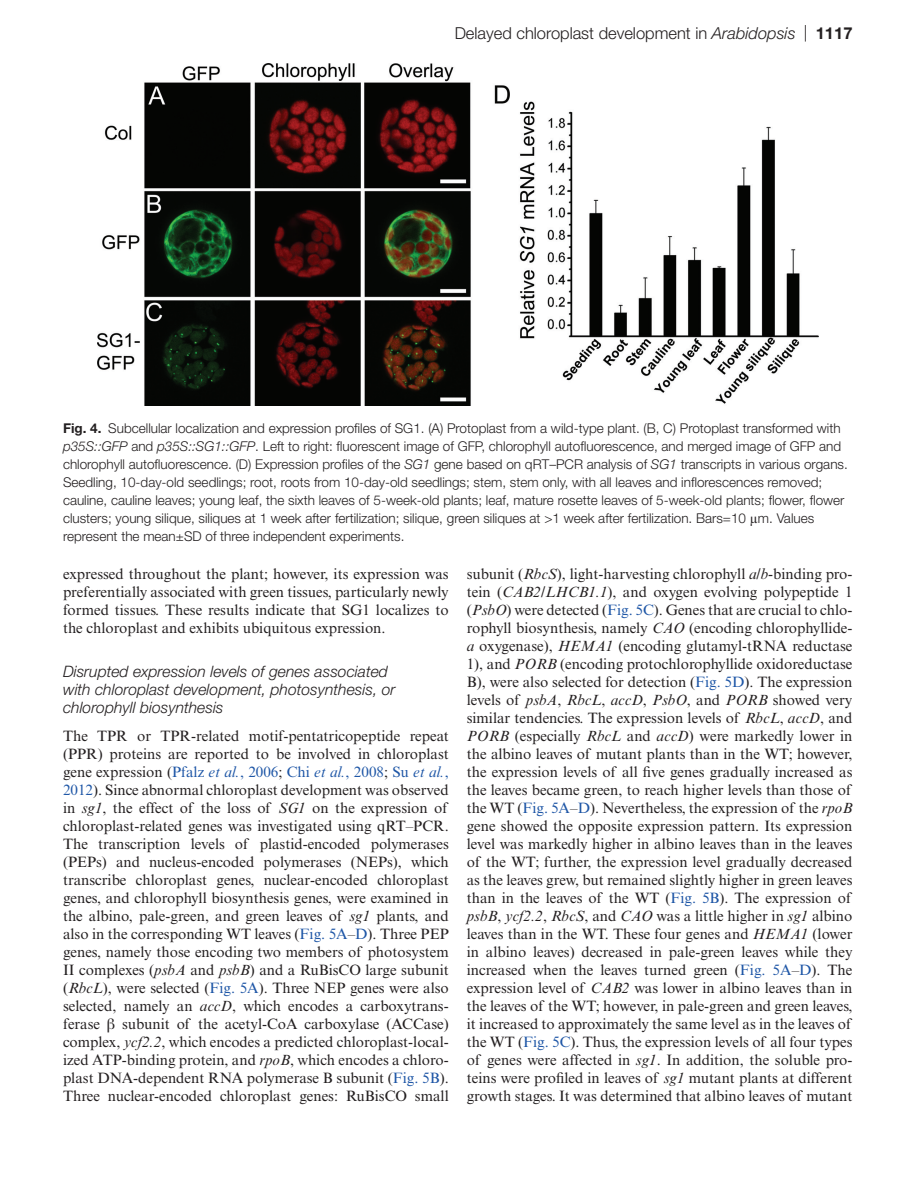
<style>
.page{position:relative;width:919px;height:1187px;background:#fff}
.page>*{position:absolute;margin:0;border:0;box-sizing:border-box;transform-origin:0 0}
.t1{font:300 16.5px "Helvetica Neue LT Std";color:#231f20}
.t2{font:italic 300 15.75px/18px "Helvetica Neue LT Std";color:#231f20}
.t3{font:15px/18px "Times New Roman MT Std";color:#231f20;text-align:justify}
.t4{font:300 13.5px/18px "Helvetica Neue LT Std";color:#231f20}
.s1{font-style:italic}
.s2{font-weight:700}
.s3{font-family:"Gandhari Unicode";font-weight:400}
.s4{color:#1e56a6}
.s5{font-style:italic;color:#1e56a6}
.s6{font-family:"Gandhari Unicode"}
</style>
<div class="page">
<img style="left:98px;top:63px;width:720px;height:343px">
<p class="t1" style="left:454px;top:23px;width:399px">Delayed chloroplast development in <span class="s1">Arabidopsis</span> | <span class="s2">1117</span></p>
<p class="t4" style="left:63px;top:419px;width:786px"><span class="s2">Fig. 4.</span> Subcellular localization and expression profiles of SG1. (A) Protoplast from a wild-type plant. (B, C) Protoplast transformed with <span class="s1">p35S::GFP</span> and <span class="s1">p35S::SG1::GFP</span>. Left to right: fluorescent image of GFP, chlorophyll autofluorescence, and merged image of GFP and chlorophyll autofluorescence. (D) Expression profiles of the <span class="s1">SG1</span> gene based on qRT–PCR analysis of <span class="s1">SG1</span> transcripts in various organs.<br>Seedling, 10-day-old seedlings; root, roots from 10-day-old seedlings; stem, stem only, with all leaves and inflorescences removed; cauline, cauline leaves; young leaf, the sixth leaves of 5-week-old plants; leaf, mature rosette leaves of 5-week-old plants; flower, flower clusters; young silique, siliques at 1 week after fertilization; silique, green siliques at &gt;1 week after fertilization. Bars=10 <span class="s3">μ</span>m. Values represent the mean±SD of three independent experiments.</p>
<p class="t3" style="left:63px;top:565px;width:387px">expressed throughout the plant; however, its expression was preferentially associated with green tissues, particularly newly formed tissues. These results indicate that SG1 localizes to the chloroplast and exhibits ubiquitous expression.</p>
<p class="t2" style="left:63px;top:661px;width:334px">Disrupted expression levels of genes associated with chloroplast development, photosynthesis, or chlorophyll biosynthesis</p>
<p class="t3" style="left:63px;top:727px;width:387px">The TPR or TPR-related motif-pentatricopeptide repeat (PPR) proteins are reported to be involved in chloroplast gene expression (<span class="s4">Pfalz</span> <span class="s5">et al.</span><span class="s4">, 2006</span>; <span class="s4">Chi</span> <span class="s5">et al.</span><span class="s4">, 2008</span>; <span class="s4">Su</span> <span class="s5">et al.</span><span class="s4">, 2012</span>). Since abnormal chloroplast development was observed in <span class="s1">sg1</span>, the effect of the loss of <span class="s1">SG1</span> on the expression of chloroplast-related genes was investigated using qRT–PCR.<br>The transcription levels of plastid-encoded polymerases (PEPs) and nucleus-encoded polymerases (NEPs), which transcribe chloroplast genes, nuclear-encoded chloroplast genes, and chlorophyll biosynthesis genes, were examined in the albino, pale-green, and green leaves of <span class="s1">sg1</span> plants, and also in the corresponding WT leaves (<span class="s4">Fig. 5A</span>–<span class="s4">D</span>). Three PEP genes, namely those encoding two members of photosystem II complexes (<span class="s1">psbA</span> and <span class="s1">psbB</span>) and a RuBisCO large subunit (<span class="s1">RbcL</span>), were selected (<span class="s4">Fig. 5A</span>). Three NEP genes were also selected, namely an <span class="s1">accD</span>, which encodes a carboxytrans&shy;ferase <span class="s6">β</span> subunit of the acetyl-CoA carboxylase (ACCase) complex, <span class="s1">ycf2.2</span>, which encodes a predicted chloroplast-local&shy;ized ATP-binding protein, and <span class="s1">rpoB</span>, which encodes a chloro&shy;plast DNA-dependent RNA polymerase B subunit (<span class="s4">Fig. 5B</span>).<br>Three nuclear-encoded chloroplast genes: RuBisCO small</p>
<p class="t3" style="left:466px;top:565px;width:387px">subunit (<span class="s1">RbcS</span>), light-harvesting chlorophyll <span class="s1">a</span>/<span class="s1">b</span>-binding pro&shy;tein (<span class="s1">CAB2</span>/<span class="s1">LHCB1.1</span>), and oxygen evolving polypeptide 1 (<span class="s1">PsbO</span>) were detected (<span class="s4">Fig. 5C</span>). Genes that are crucial to chlo&shy;rophyll biosynthesis, namely <span class="s1">CAO</span> (encoding chlorophyllide&shy;<span class="s1">a</span> oxygenase), <span class="s1">HEMA1</span> (encoding glutamyl-tRNA reductase 1), and <span class="s1">PORB</span> (encoding protochlorophyllide oxidoreductase B), were also selected for detection (<span class="s4">Fig. 5D</span>). The expression levels of <span class="s1">psbA</span>, <span class="s1">RbcL</span>, <span class="s1">accD</span>, <span class="s1">PsbO</span>, and <span class="s1">PORB</span> showed very similar tendencies. The expression levels of <span class="s1">RbcL</span>, <span class="s1">accD</span>, and <span class="s1">PORB</span> (especially <span class="s1">RbcL</span> and <span class="s1">accD</span>) were markedly lower in the albino leaves of mutant plants than in the WT; however, the expression levels of all five genes gradually increased as the leaves became green, to reach higher levels than those of the WT (<span class="s4">Fig. 5A</span>–<span class="s4">D</span>). Nevertheless, the expression of the <span class="s1">rpoB </span>gene showed the opposite expression pattern. Its expression level was markedly higher in albino leaves than in the leaves of the WT; further, the expression level gradually decreased as the leaves grew, but remained slightly higher in green leaves than in the leaves of the WT (<span class="s4">Fig. 5B</span>). The expression of <span class="s1">psbB</span>, <span class="s1">ycf2.2</span>, <span class="s1">RbcS</span>, and <span class="s1">CAO</span> was a little higher in <span class="s1">sg1</span> albino leaves than in the WT. These four genes and <span class="s1">HEMA1</span> (lower in albino leaves) decreased in pale-green leaves while they increased when the leaves turned green (<span class="s4">Fig. 5A</span>–<span class="s4">D</span>). The expression level of <span class="s1">CAB2</span> was lower in albino leaves than in the leaves of the WT; however, in pale-green and green leaves, it increased to approximately the same level as in the leaves of the WT (<span class="s4">Fig. 5C</span>). Thus, the expression levels of all four types of genes were affected in <span class="s1">sg1</span>. In addition, the soluble pro&shy;teins were profiled in leaves of <span class="s1">sg1</span> mutant plants at different growth stages. It was determined that albino leaves of mutant</p>
</div>
